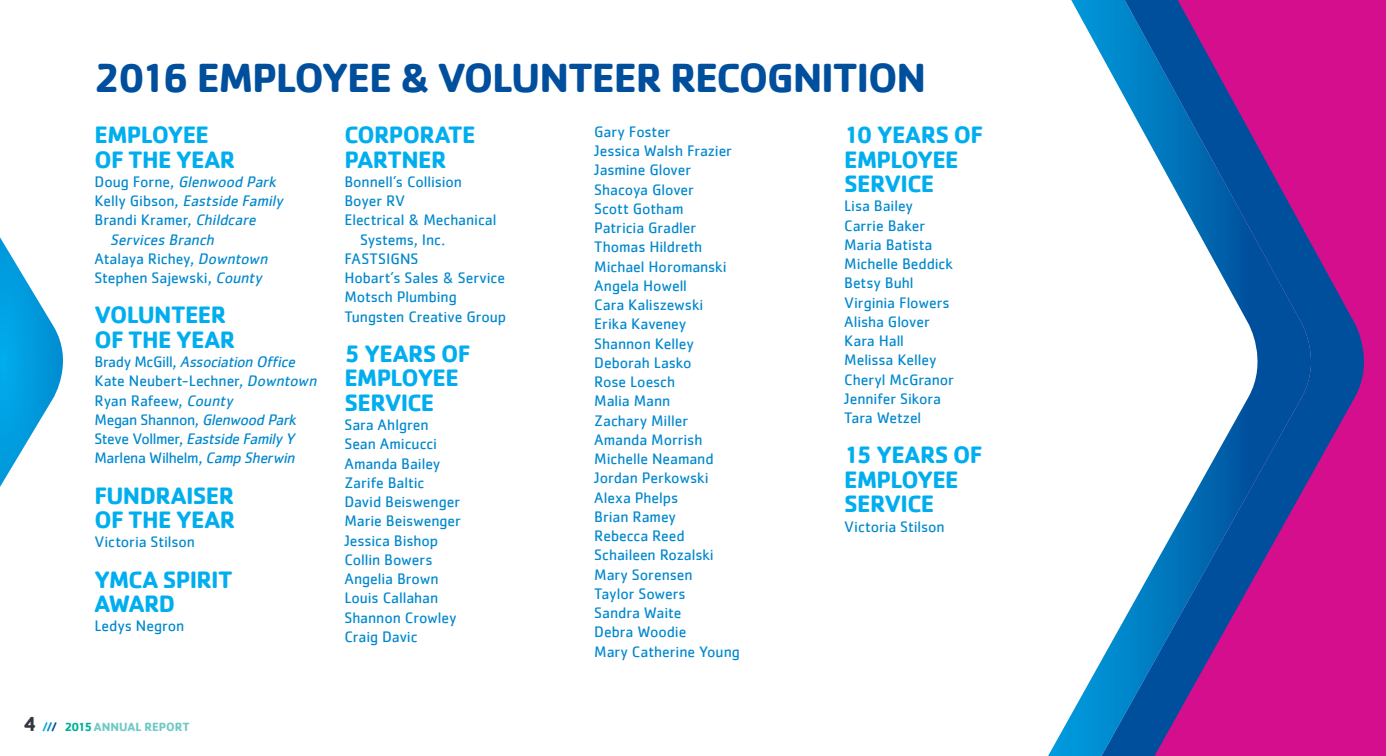
<style>
.page{position:relative;width:1386px;height:756px;background:#fff}
.page>*{position:absolute;margin:0;border:0;box-sizing:border-box;transform-origin:0 0}
.t1{font:700 42px "Cachet";letter-spacing:-.03em;color:#004f9d}
.t2{font:700 24.5px/24.5px "Cachet";letter-spacing:-.025em;color:#00aeef}
.t3{font:15.75px/19.2px "Cachet";letter-spacing:-.005em;color:#0088ce}
.t4{font:italic 15.75px "Cachet";color:#0088ce}
.t5{font:700 12.25px "Cachet";color:#6fc9c4}
.s1{font-style:normal}
.s2{font-style:italic}
.s3{font-size:21px;color:#343741}
.s4{color:#00aeef}
.s5{color:#0088ce}
.s6{color:#004f9d}
.s7{color:#00b098}
</style>
<div class="page">
<div style="left:1375px;top:0;width:11px;height:756px;background:#d40e8c"></div>
<svg style="left:0;top:237px;width:63px;height:250px"></svg>
<svg style="left:1322px;top:0;width:53px;height:756px;fill:#d40e8c"></svg>
<svg style="left:1048px;top:0;width:274px;height:756px"></svg>
<h1 class="t1" style="left:94px;top:51px;width:833px">2016 EMPLOYEE &amp; VOLUNTEER RECOGNITION</h1>
<h2 class="t2" style="left:94px;top:122px;width:142px">EMPLOYEE<br>OF THE YEAR</h2>
<p class="t4" style="left:94px;top:172px;width:186px"><span class="s1">D o u g F o r n e ,</span> Glenwood Park</p>
<p class="t4" style="left:94px;top:192px;width:193px"><span class="s1">K e l l y G i b s o n ,</span> Eastside Family</p>
<p class="t3" style="left:94px;top:210px;width:166px">Brandi Kramer, <span class="s2">Childcare</span></p>
<p class="t4" style="left:110px;top:230px;width:109px">ServicesBranch</p>
<p class="t3" style="left:94px;top:249px;width:178px">Atalaya Richey, <span class="s2">Downtown</span></p>
<p class="t3" style="left:94px;top:268px;width:172px">Stephen Sajewski, <span class="s2">County</span></p>
<h2 class="t2" style="left:94px;top:302px;width:142px">VOLUNTEER<br>OF THE YEAR</h2>
<p class="t3" style="left:94px;top:352px;width:227px">B r a d y M c G i l l , <span class="s2">AssociationOffice<br></span>Kate Neubert-Lechner, <span class="s2">Downtown<br></span>Ryan Rafeew, <span class="s2">County<br></span>Megan Shannon, <span class="s2">Glenwood Park<br></span>S t e v e Vo l l m e r, <span class="s2">EastsideFamilyY<br></span>Marlena Wilhelm, <span class="s2">Camp Sherwin</span></p>
<h2 class="t2" style="left:94px;top:482px;width:142px">FUNDRAISER<br>OF THE YEAR</h2>
<p class="t3" style="left:94px;top:532px;width:102px">Victoria Stilson</p>
<h2 class="t2" style="left:94px;top:566px;width:140px">YMCA SPIRIT<br>AWARD</h2>
<p class="t3" style="left:94px;top:616px;width:91px">Ledys Negron</p>
<h2 class="t2" style="left:344px;top:122px;width:133px">CORPORATE<br>PARTNER</h2>
<p class="t3" style="left:344px;top:172px;width:119px">Bonnell’s Collision</p>
<p class="t3" style="left:344px;top:191px;width:62px">Boyer RV</p>
<p class="t3" style="left:344px;top:210px;width:154px">Electrical &amp; Mechanical</p>
<p class="t3" style="left:360px;top:229px;width:87px">Systems, Inc.</p>
<p class="t3" style="left:344px;top:249px;width:76px">FASTSIGNS</p>
<p class="t3" style="left:344px;top:268px;width:162px">Hobart’s Sales &amp; Service</p>
<p class="t3" style="left:344px;top:287px;width:114px">Motsch Plumbing</p>
<p class="t3" style="left:344px;top:306px;width:163px">Tungsten Creative Group</p>
<h2 class="t2" style="left:344px;top:340px;width:127px">5 YEARS OF<br>EMPLOYEE<br>SERVICE</h2>
<p class="t3" style="left:344px;top:415px;width:118px">Sara Ahlgren<br>Sean Amicucci<br>Amanda Bailey<br>Zarife Baltic<br>David Beiswenger<br>Marie Beiswenger<br>Jessica Bishop<br>Collin Bowers<br>Angelia Brown<br>Louis Callahan<br>Shannon Crowley<br>Craig Davic</p>
<p class="t5" style="left:24px;top:719px;width:168px"><span class="s3">4</span> <span class="s4">/</span><span class="s5">/</span><span class="s6">/</span> <span class="s7">2015</span>ANNUAL REPORT</p>
<p class="t3" style="left:594px;top:122px;width:147px">Gary Foster<br>Jessica Walsh Frazier<br>Jasmine Glover<br>Shacoya Glover<br>Scott Gotham<br>Patricia Gradler<br>Thomas Hildreth<br>Michael Horomanski<br>Angela Howell<br>Cara Kaliszewski<br>Erika Kaveney<br>Shannon Kelley<br>Deborah Lasko<br>Rose Loesch<br>Malia Mann<br>Zachary Miller<br>Amanda Morrish<br>Michelle Neamand<br>Jordan Perkowski<br>Alexa Phelps<br>Brian Ramey<br>Rebecca Reed<br>Schaileen Rozalski<br>Mary Sorensen<br>Taylor Sowers<br>Sandra Waite<br>Debra Woodie<br>Mary Catherine Young</p>
<h2 class="t2" style="left:844px;top:122px;width:140px">10 YEARS OF<br>EMPLOYEE<br>SERVICE</h2>
<p class="t3" style="left:844px;top:196px;width:111px">Lisa Bailey<br>Carrie Baker<br>Maria Batista<br>Michelle Beddick<br>Betsy Buhl<br>Virginia Flowers<br>Alisha Glover<br>Kara Hall<br>Melissa Kelley<br>Cheryl McGranor<br>Jennifer Sikora<br>Tara Wetzel</p>
<h2 class="t2" style="left:844px;top:442px;width:139px">15 YEARS OF<br>EMPLOYEE<br>SERVICE</h2>
<p class="t3" style="left:844px;top:516px;width:102px">Victoria Stilson</p>
</div>
